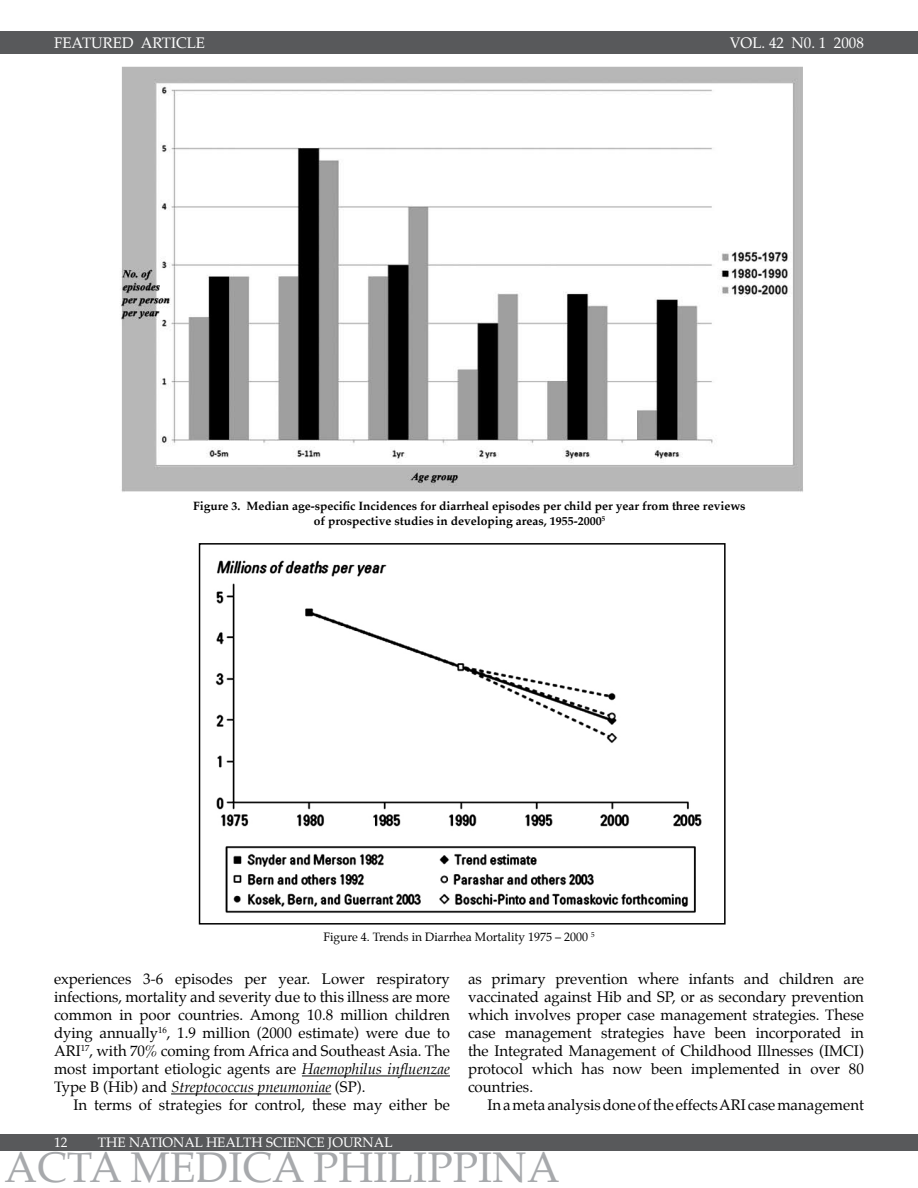
<style>
.page{position:relative;width:918px;height:1188px;background:#fff}
.page>*{position:absolute;margin:0;border:0;box-sizing:border-box;transform-origin:0 0}
.t1{font:42px "Palatino";color:#a7a9ac}
.t2{font:15px/18px "Palatino";color:#000;text-align:justify}
.t3{font:15px "Palatino";color:#fff}
.t4{font:13.5px "Palatino";color:#fff}
.t5{font:700 12px/15px "Palatino";color:#000}
.t6{font:12px "Palatino";color:#000}
.s1{font-style:italic}
</style>
<div class="page">
<div style="left:901px;top:1134px;width:17px;height:16px;background:#58595b"></div>
<div style="left:0;top:31px;width:918px;height:23px;background:#58595b"></div>
<div style="left:0;top:1134px;width:905px;height:16px;background:#58595b"></div>
<img style="left:120px;top:66px;width:683px;height:426px">
<img style="left:215px;top:560px;width:487px;height:353px">
<div style="left:199px;top:543px;width:527px;height:382px;border:2px solid #000"></div>
<hr style="left:302px;top:1076px;width:148px;height:1px;background:#000">
<hr style="left:171px;top:1094px;width:160px;height:1px;background:#000">
<p class="t3" style="left:54px;top:30px;width:153px">FEATURED ARTICLE</p>
<p class="t3" style="left:730px;top:31px;width:136px">VOL. 42 N0. 1 2008</p>
<p class="t5" style="left:314px;top:498px;width:433px;text-indent:-121px">Figure 3. Median age-specific Incidences for diarrheal episodes per child per year from three reviews of prospective studies in developing areas, 1955-2000<sup>5</sup></p>
<p class="t6" style="left:323px;top:927px;width:273px">Figure 4. Trends in Diarrhea Mortality 1975 – 2000 <sup>5</sup></p>
<p class="t2" style="left:54px;top:970px;width:398px">experiences 3-6 episodes per year. Lower respiratory infections, mortality and severity due to this illness are more common in poor countries. Among 10.8 million children dying annually<sup>16</sup>, 1.9 million (2000 estimate) were due to ARI<sup>17</sup>, with 70% coming from Africa and Southeast Asia. The most important etiologic agents are <span class="s1">Haemophilus influenzae </span>Type B (Hib) and <span class="s1">Streptococcus pneumoniae</span> (SP).</p>
<p class="t2" style="left:74px;top:1096px;width:378px">In terms of strategies for control, these may either be</p>
<p class="t4" style="left:54px;top:1131px;width:15px">12</p>
<p class="t4" style="left:98px;top:1131px;width:296px">THE NATIONAL HEALTH SCIENCE JOURNAL</p>
<p class="t2" style="left:468px;top:970px;width:398px">as primary prevention where infants and children are vaccinated against Hib and SP, or as secondary prevention which involves proper case management strategies. These case management strategies have been incorporated in the Integrated Management of Childhood Illnesses (IMCI) protocol which has now been implemented in over 80 countries.</p>
<p class="t2" style="left:488px;top:1096px;width:378px">In a meta analysis done of the effects ARI case management</p>
<h1 class="t1" style="left:4px;top:1133px;width:557px">ACTA MEDICA PHILIPPINA</h1>
</div>
